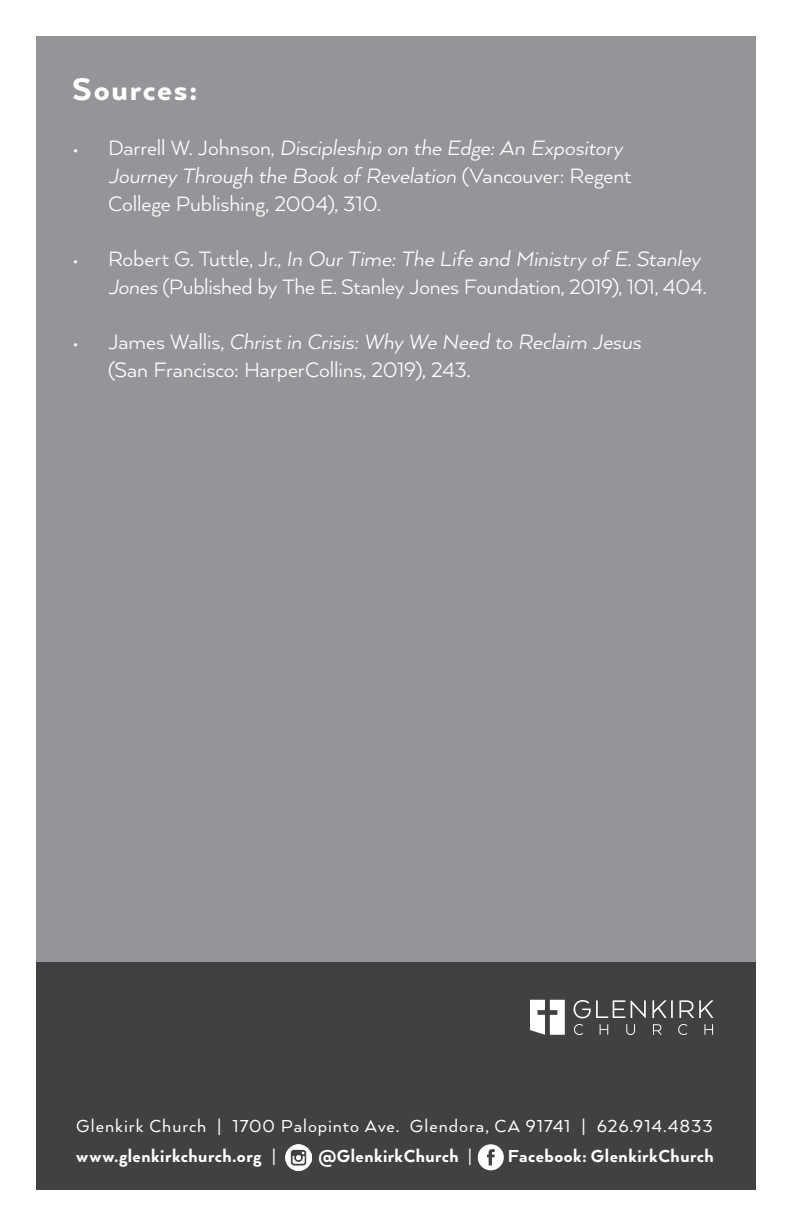
<style>
.page{position:relative;width:792px;height:1224px;background:#fff}
.page>*{position:absolute;margin:0;border:0;box-sizing:border-box;transform-origin:0 0}
.Header_1{font:800 36px "Arquitecta";letter-spacing:.045em;color:#fff}
.t1{font:24px/28px "Arquitecta";letter-spacing:-.015em;color:#fff;text-align:right}
.t2{font:italic 24px/28px "Arquitecta";letter-spacing:-.005em;color:#fff}
.t3{font:800 20px "Arquitecta";letter-spacing:.025em;color:#fff}
.t4{font:20px "Arquitecta";letter-spacing:.045em;color:#fff}
.s1{font-style:normal}
.s2{font-style:italic}
.s3{font-weight:400}
</style>
<div class="page">
<div style="left:36px;top:959px;width:720px;height:230px;background:#414042"></div>
<div style="left:36px;top:36px;width:720px;height:926px;background:#939598"></div>
<svg style="left:574px;top:1000px;width:51px;height:18px"></svg>
<svg style="left:631px;top:1000px;width:15px;height:18px"></svg>
<svg style="left:652px;top:1000px;width:21px;height:18px"></svg>
<svg style="left:679px;top:1000px;width:34px;height:18px"></svg>
<svg style="left:530px;top:1000px;width:35px;height:35px"></svg>
<svg style="left:574px;top:1024px;width:9px;height:11px"></svg>
<svg style="left:600px;top:1024px;width:8px;height:11px"></svg>
<svg style="left:626px;top:1024px;width:9px;height:11px"></svg>
<svg style="left:653px;top:1024px;width:9px;height:11px"></svg>
<svg style="left:678px;top:1024px;width:9px;height:11px"></svg>
<svg style="left:704px;top:1024px;width:9px;height:11px"></svg>
<svg style="left:478px;top:1144px;width:26px;height:26px"></svg>
<img style="left:285px;top:1144px;width:27px;height:27px">
<p class="Header_1" style="left:72px;top:67px;width:127px">Sources:</p>
<p class="t2" style="left:108px;top:133px;width:525px;text-indent:-36px"><span class="s1">• Darrell W. Johnson,</span> Discipleship on the Edge: An Expository<br>Journey Through the Book of Revelation <span class="s1">(Vancouver: Regent<br>College Publishing, 2004), 310.</span></p>
<p class="t1" style="left:72px;top:244px;width:636px">• Robert G. Tuttle, Jr., <span class="s2">In Our Time: The Life and Ministry of E. Stanley<br>Jones</span> (Published by The E. Stanley Jones Foundation, 2019), 101, 404.</p>
<p class="t1" style="left:108px;top:327px;width:535px;text-align:left;text-indent:-36px">• James Wallis, <span class="s2">Christ in Crisis: Why We Need to Reclaim Jesus </span>(San Francisco: HarperCollins, 2019), 243.</p>
<p class="t4" style="left:76px;top:1114px;width:638px">Glenkirk Church | 1700 Palopinto Ave. Glendora, CA 91741 | 626.914.4833</p>
<p class="t3" style="left:76px;top:1144px;width:201px">www.glenkirkchurch.org <span class="s3">|</span></p>
<p class="t3" style="left:318px;top:1144px;width:155px">@GlenkirkChurch <span class="s3">|</span></p>
<p class="t3" style="left:508px;top:1144px;width:207px">Facebook: GlenkirkChurch</p>
</div>
